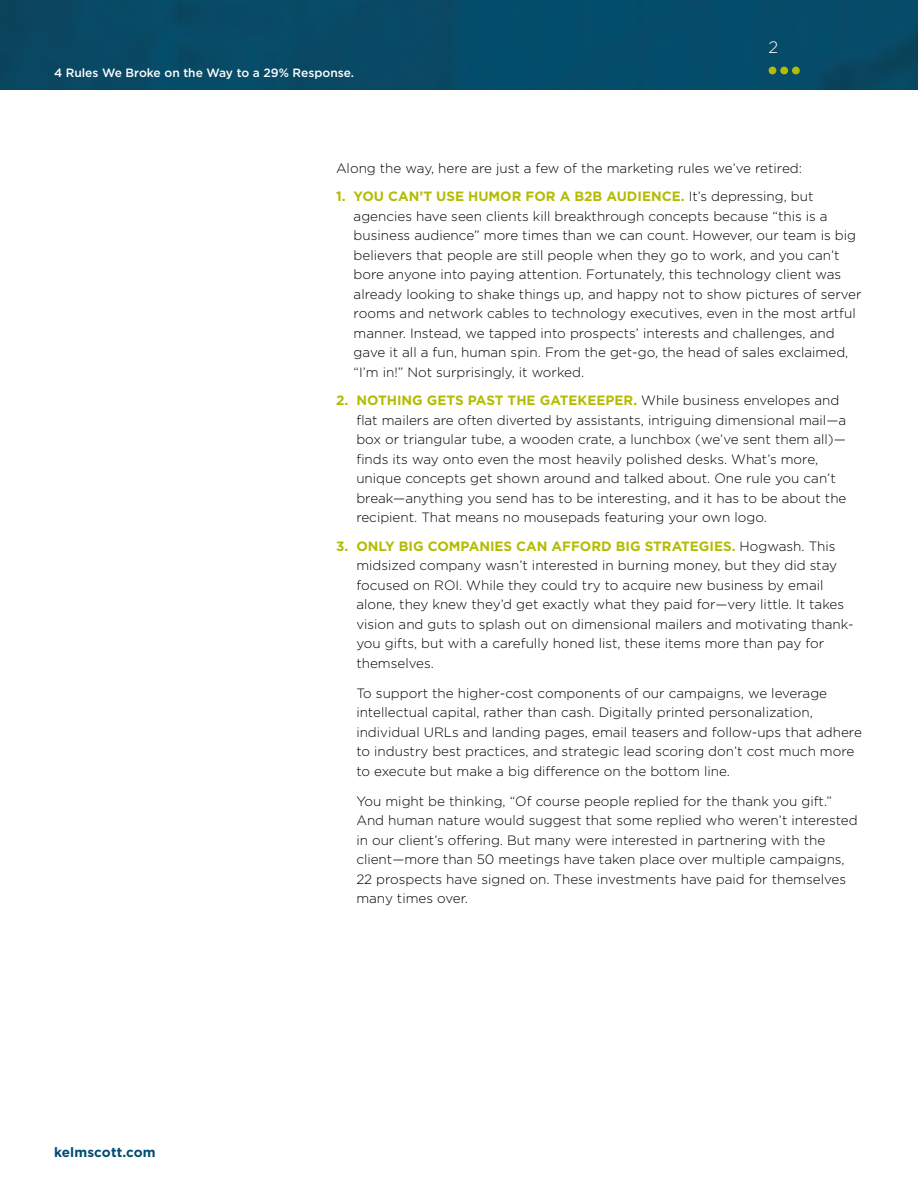
<style>
.page{position:relative;width:918px;height:1188px;background:#fff}
.page>*{position:absolute;margin:0;border:0;box-sizing:border-box;transform-origin:0 0}
.t1{font:300 16.5px "Gotham";color:#fff}
.t2{font:300 13.5px/19.5px "Gotham";color:#000}
.t3{font:700 13.5px "Gotham";letter-spacing:.01em;color:#004d72}
.t4{font:500 12px "Gotham";color:#fcfeff}
.s1{font-weight:700;color:#b3bc00}
</style>
<div class="page">
<img style="left:0;top:0;width:918px;height:90px">
<div style="left:792px;top:67px;width:8px;height:7px;background:#b3bc00;border-radius:50%"></div>
<div style="left:780px;top:67px;width:8px;height:7px;background:#b3bc00;border-radius:50%"></div>
<div style="left:769px;top:67px;width:7px;height:7px;background:#b3bc00;border-radius:50%"></div>
<p class="t4" style="left:54px;top:65px;width:302px">4 Rules We Broke on the Way to a 29% Response.</p>
<p class="t1" style="left:769px;top:37px;width:11px">2</p>
<p class="t3" style="left:54px;top:1143px;width:103px">kelmscott.com</p>
<p class="t2" style="left:336px;top:158px;width:468px">Along the way, here are just a few of the marketing rules we’ve retired:</p>
<p class="t2" style="left:354px;top:186px;width:509px;text-indent:-18px"><span class="s1">1. YOU CAN’T USE HUMOR FOR A B2B AUDIENCE.</span> It’s depressing, but agencies have seen clients kill breakthrough concepts because “this is a business audience” more times than we can count. However, our team is big believers that people are still people when they go to work, and you can’t bore anyone into paying attention. Fortunately, this technology client was already looking to shake things up, and happy not to show pictures of server rooms and network cables to technology executives, even in the most artful manner. Instead, we tapped into prospects’ interests and challenges, and gave it all a fun, human spin. From the get-go, the head of sales exclaimed, “I’m in!” Not surprisingly, it worked.</p>
<p class="t2" style="left:356px;top:390px;width:492px;text-indent:-20px"><span class="s1">2. NOTHING GETS PAST THE GATEKEEPER.</span> While business envelopes and flat mailers are often diverted by assistants, intriguing dimensional mail—a box or triangular tube, a wooden crate, a lunchbox (we’ve sent them all)— finds its way onto even the most heavily polished desks. What’s more, unique concepts get shown around and talked about. One rule you can’t break—anything you send has to be interesting, and it has to be about the recipient. That means no mousepads featuring your own logo.</p>
<p class="t2" style="left:356px;top:536px;width:499px;text-indent:-20px"><span class="s1">3. ONLY BIG COMPANIES CAN AFFORD BIG STRATEGIES.</span> Hogwash. This midsized company wasn’t interested in burning money, but they did stay focused on ROI. While they could try to acquire new business by email alone, they knew they’d get exactly what they paid for—very little. It takes vision and guts to splash out on dimensional mailers and motivating thank&shy;you gifts, but with a carefully honed list, these items more than pay for themselves.</p>
<p class="t2" style="left:356px;top:683px;width:507px">To support the higher-cost components of our campaigns, we leverage intellectual capital, rather than cash. Digitally printed personalization, individual URLs and landing pages, email teasers and follow-ups that adhere to industry best practices, and strategic lead scoring don’t cost much more to execute but make a big difference on the bottom line.</p>
<p class="t2" style="left:356px;top:791px;width:503px">You might be thinking, “Of course people replied for the thank you gift.” And human nature would suggest that some replied who weren’t interested in our client’s offering. But many were interested in partnering with the client—more than 50 meetings have taken place over multiple campaigns, 22 prospects have signed on. These investments have paid for themselves many times over.</p>
</div>
